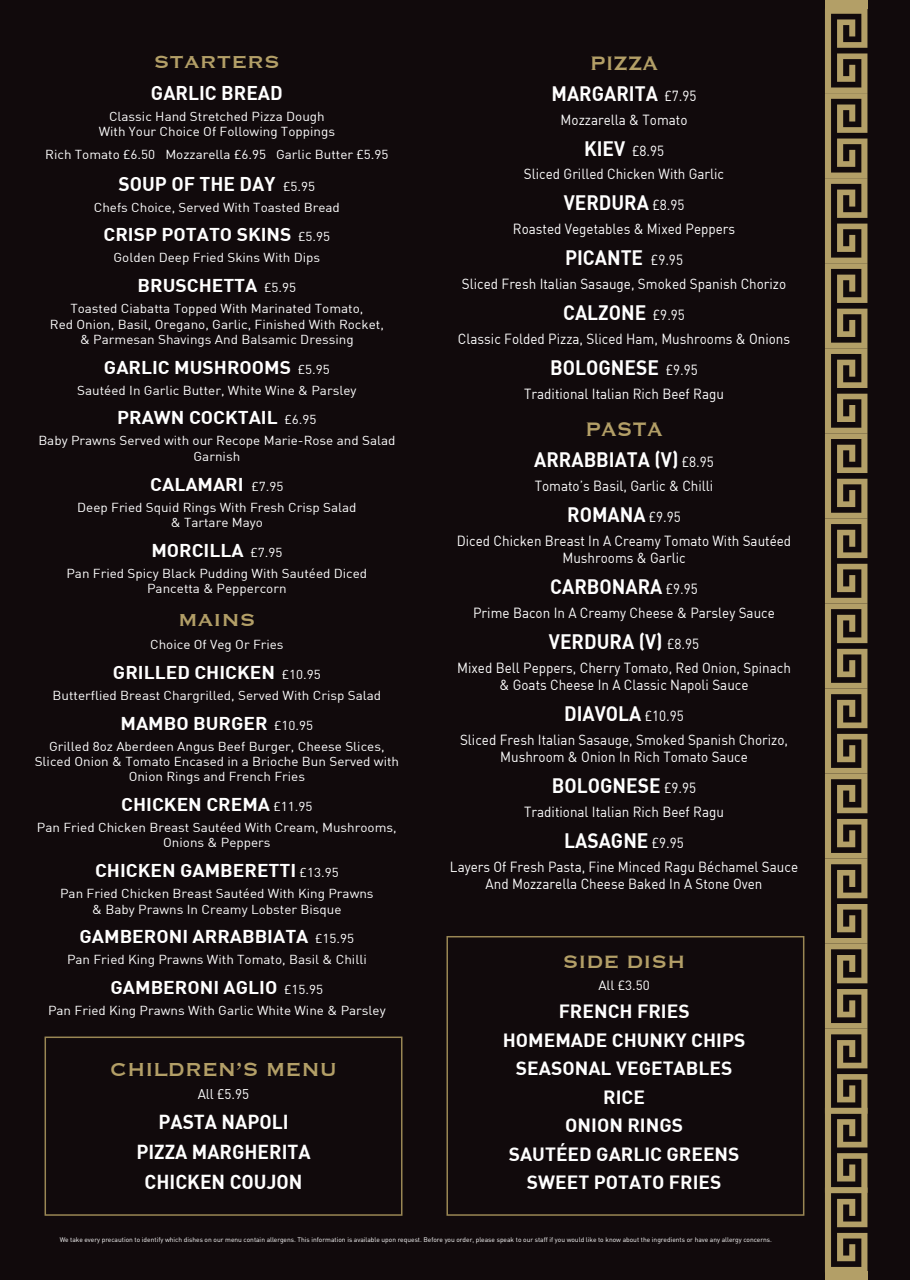
<style>
.page{position:relative;width:910px;height:1280px;background:#110a0c}
.page>*{position:absolute;margin:0;border:0;box-sizing:border-box;transform-origin:0 0}
.t1{font:25.35px "Copperplate";color:#b39f67;scale:.93 1}
.t2{font:24.45px "Copperplate";color:#b39f67}
.t3{font:23.25px "Copperplate";color:#b39f67}
.t4{font:22.5px "Copperplate";color:#b39f67;scale:1.05 1}
.t5{font:20.55px "DIN Bold";color:#fff;scale:.93 1}
.t6{font:19.8px/30.2px "DIN Bold";color:#fff;text-align:center}
.t7{font:19.5px "DIN Bold";color:#fff}
.t8{font:18.75px/28.5px "DIN Bold";color:#fff;text-align:center}
.t9{font:18.15px "DIN Bold";color:#fff;scale:1.05 1}
.t10{font:14.4px/17.2px "DIN";color:#fff;text-align:center;scale:.93 1}
.t11{font:13.95px "DIN";color:#fff}
.t12{font:13.2px "DIN";color:#fff}
.t13{font:12.75px/15.3px "DIN";color:#fff;text-align:center;scale:1.05 1}
.t14{font:6.6px "DIN";color:#fff}
.s1{font-family:"DIN";font-size:12.75px}
.s2{font-family:"DIN";font-size:14.4px}
.s3{font-family:"DIN Bold";font-size:20.55px}
</style>
<div class="page">
<svg style="left:825px;top:9px;width:42px;height:1262px"></svg>
<div style="left:825px;top:1271px;width:42px;height:9px;background:#b39f67"></div>
<div style="left:825px;top:0;width:42px;height:9px;background:#b39f67"></div>
<div style="left:446px;top:936px;width:358px;height:280px;border:2px solid #9a8754"></div>
<div style="left:45px;top:1036px;width:357px;height:180px;border:2px solid #9a8754"></div>
<h3 class="t4" style="left:154px;top:47px;width:122px">STARTERS</h3>
<h3 class="t7" style="left:151px;top:80px;width:133px">GARLIC BREAD</h3>
<p class="t13" style="left:99px;top:108px;width:227px">Classic Hand Stretched Pizza Dough<br>With Your Choice Of Following Toppings</p>
<p class="t13" style="left:45px;top:147px;width:329px">Rich Tomato £6.50 Mozzarella £6.95 Garlic Butter £5.95</p>
<h3 class="t7" style="left:119px;top:171px;width:198px">SOUP OF THE DAY <span class="s1">£5.95</span></h3>
<p class="t13" style="left:94px;top:199px;width:236px">Chefs Choice, Served With Toasted Bread</p>
<h3 class="t9" style="left:103px;top:223px;width:217px">CRISP POTATO SKINS <span class="s1">£5.95</span></h3>
<p class="t13" style="left:114px;top:250px;width:198px">Golden Deep Fried Skins With Dips</p>
<h3 class="t9" style="left:138px;top:274px;width:153px">BRUSCHETTA <span class="s1">£5.95</span></h3>
<p class="t13" style="left:50px;top:301px;width:320px">Toasted Ciabatta Topped With Marinated Tomato,<br>Red Onion, Basil, Oregano, Garlic, Finished With Rocket, &amp; Parmesan Shavings And Balsamic Dressing</p>
<h3 class="t9" style="left:104px;top:355px;width:217px">GARLIC MUSHROOMS <span class="s1">£5.95</span></h3>
<p class="t13" style="left:77px;top:382px;width:267px">Sautéed In Garlic Butter, White Wine &amp; Parsley</p>
<h3 class="t9" style="left:117px;top:406px;width:191px">PRAWN COCKTAIL <span class="s1">£6.95</span></h3>
<p class="t13" style="left:38px;top:433px;width:342px">Baby Prawns Served with our Recope Marie-Rose and Salad<br>Garnish</p>
<h3 class="t9" style="left:150px;top:472px;width:128px">CALAMARI <span class="s1">£7.95</span></h3>
<p class="t13" style="left:77px;top:499px;width:268px">Deep Fried Squid Rings With Fresh Crisp Salad &amp; Tartare Mayo</p>
<h3 class="t9" style="left:151px;top:538px;width:126px">MORCILLA <span class="s1">£7.95</span></h3>
<p class="t13" style="left:66px;top:565px;width:288px">Pan Fried Spicy Black Pudding With Sautéed Diced<br>Pancetta &amp; Peppercorn</p>
<h3 class="t4" style="left:178px;top:605px;width:75px">MAINS</h3>
<p class="t13" style="left:150px;top:637px;width:129px">Choice Of Veg Or Fries</p>
<h3 class="t9" style="left:113px;top:660px;width:199px">GRILLED CHICKEN <span class="s1">£10.95</span></h3>
<p class="t13" style="left:53px;top:687px;width:314px">Butterflied Breast Chargrilled, Served With Crisp Salad</p>
<h3 class="t9" style="left:120px;top:711px;width:185px">MAMBO BURGER <span class="s1">£10.95</span></h3>
<p class="t13" style="left:35px;top:738px;width:349px">Grilled 8oz Aberdeen Angus Beef Burger, Cheese Slices,<br>Sliced Onion &amp; Tomato Encased in a Brioche Bun Served with<br>Onion Rings and French Fries</p>
<h3 class="t9" style="left:121px;top:793px;width:184px">CHICKEN CREMA <span class="s1">£11.95</span></h3>
<p class="t13" style="left:37px;top:820px;width:344px">Pan Fried Chicken Breast Sautéed With Cream, Mushrooms,<br>Onions &amp; Peppers</p>
<h3 class="t9" style="left:95px;top:859px;width:234px">CHICKEN GAMBERETTI <span class="s1">£13.95</span></h3>
<p class="t13" style="left:60px;top:886px;width:300px">Pan Fried Chicken Breast Sautéed With King Prawns &amp; Baby Prawns In Creamy Lobster Bisque</p>
<h3 class="t9" style="left:80px;top:925px;width:263px">GAMBERONI ARRABBIATA <span class="s1">£15.95</span></h3>
<p class="t13" style="left:67px;top:952px;width:287px">Pan Fried King Prawns With Tomato, Basil &amp; Chilli</p>
<h3 class="t9" style="left:111px;top:976px;width:204px">GAMBERONI AGLIO <span class="s1">£15.95</span></h3>
<p class="t13" style="left:48px;top:1003px;width:323px">Pan Fried King Prawns With Garlic White Wine &amp; Parsley</p>
<h2 class="t2" style="left:110px;top:1053px;width:228px">CHILDREN’S MENU</h2>
<p class="t11" style="left:198px;top:1085px;width:53px">All £5.95</p>
<h3 class="t6" style="left:136px;top:1106px;width:176px">PASTA NAPOLI<br>PIZZA MARGHERITA<br>CHICKEN COUJON</h3>
<h1 class="t1" style="left:590px;top:47px;width:75px">PIZZA</h1>
<h3 class="t5" style="left:551px;top:80px;width:158px">MARGARITA <span class="s2">£7.95</span></h3>
<p class="t10" style="left:561px;top:103px;width:138px;line-height:31px">Mozzarella &amp; Tomato<br><span class="s3">KIEV</span> £8.95</p>
<p class="t10" style="left:524px;top:165px;width:217px">Sliced Grilled Chicken With Garlic</p>
<h3 class="t5" style="left:564px;top:190px;width:131px">VERDURA <span class="s2">£8.95</span></h3>
<p class="t10" style="left:513px;top:220px;width:241px">Roasted Vegetables &amp; Mixed Peppers</p>
<h3 class="t5" style="left:565px;top:244px;width:128px">PICANTE <span class="s2">£9.95</span></h3>
<p class="t10" style="left:462px;top:275px;width:350px">Sliced Fresh Italian Sasauge, Smoked Spanish Chorizo</p>
<h3 class="t5" style="left:563px;top:299px;width:133px">CALZONE <span class="s2">£9.95</span></h3>
<p class="t10" style="left:458px;top:330px;width:359px">Classic Folded Pizza, Sliced Ham, Mushrooms &amp; Onions</p>
<h3 class="t5" style="left:550px;top:354px;width:160px">BOLOGNESE <span class="s2">£9.95</span></h3>
<p class="t10" style="left:524px;top:385px;width:216px">Traditional Italian Rich Beef Ragu</p>
<h1 class="t1" style="left:585px;top:412px;width:85px">PASTA</h1>
<h3 class="t5" style="left:534px;top:446px;width:195px">ARRABBIATA (V) <span class="s2">£8.95</span></h3>
<p class="t10" style="left:535px;top:477px;width:193px">Tomato’s Basil, Garlic &amp; Chilli</p>
<h3 class="t5" style="left:567px;top:501px;width:124px">ROMANA <span class="s2">£9.95</span></h3>
<p class="t10" style="left:457px;top:531px;width:361px">Diced Chicken Breast In A Creamy Tomato With Sautéed<br>Mushrooms &amp; Garlic</p>
<h3 class="t5" style="left:550px;top:573px;width:160px">CARBONARA <span class="s2">£9.95</span></h3>
<p class="t10" style="left:473px;top:604px;width:326px">Prime Bacon In A Creamy Cheese &amp; Parsley Sauce</p>
<h3 class="t5" style="left:549px;top:628px;width:163px">VERDURA (V) <span class="s2">£8.95</span></h3>
<p class="t10" style="left:457px;top:658px;width:360px">Mixed Bell Peppers, Cherry Tomato, Red Onion, Spinach &amp; Goats Cheese In A Classic Napoli Sauce</p>
<h3 class="t5" style="left:564px;top:700px;width:130px">DIAVOLA <span class="s2">£10.95</span></h3>
<p class="t10" style="left:460px;top:731px;width:354px">Sliced Fresh Italian Sasauge, Smoked Spanish Chorizo,<br>Mushroom &amp; Onion In Rich Tomato Sauce</p>
<h3 class="t5" style="left:552px;top:772px;width:157px">BOLOGNESE <span class="s2">£9.95</span></h3>
<p class="t10" style="left:524px;top:803px;width:216px">Traditional Italian Rich Beef Ragu</p>
<h3 class="t5" style="left:564px;top:827px;width:130px">LASAGNE <span class="s2">£9.95</span></h3>
<p class="t10" style="left:450px;top:858px;width:376px">Layers Of Fresh Pasta, Fine Minced Ragu Béchamel Sauce<br>And Mozzarella Cheese Baked In A Stone Oven</p>
<h3 class="t3" style="left:563px;top:947px;width:124px">SIDE DISH</h3>
<p class="t12" style="left:598px;top:977px;width:53px">All £3.50</p>
<h3 class="t8" style="left:503px;top:996px;width:244px">FRENCH FRIES<br>HOMEMADE CHUNKY CHIPS<br>SEASONAL VEGETABLES<br>RICE<br>ONION RINGS<br>SAUTÉED GARLIC GREENS<br>SWEET POTATO FRIES</h3>
<p class="t14" style="left:60px;top:1236px;width:714px">We take every precaution to identify which dishes on our menu contain allergens. This information is available upon request. Before you order, please speak to our staff if you would like to know about the ingredients or have any allergy concerns.</p>
</div>
